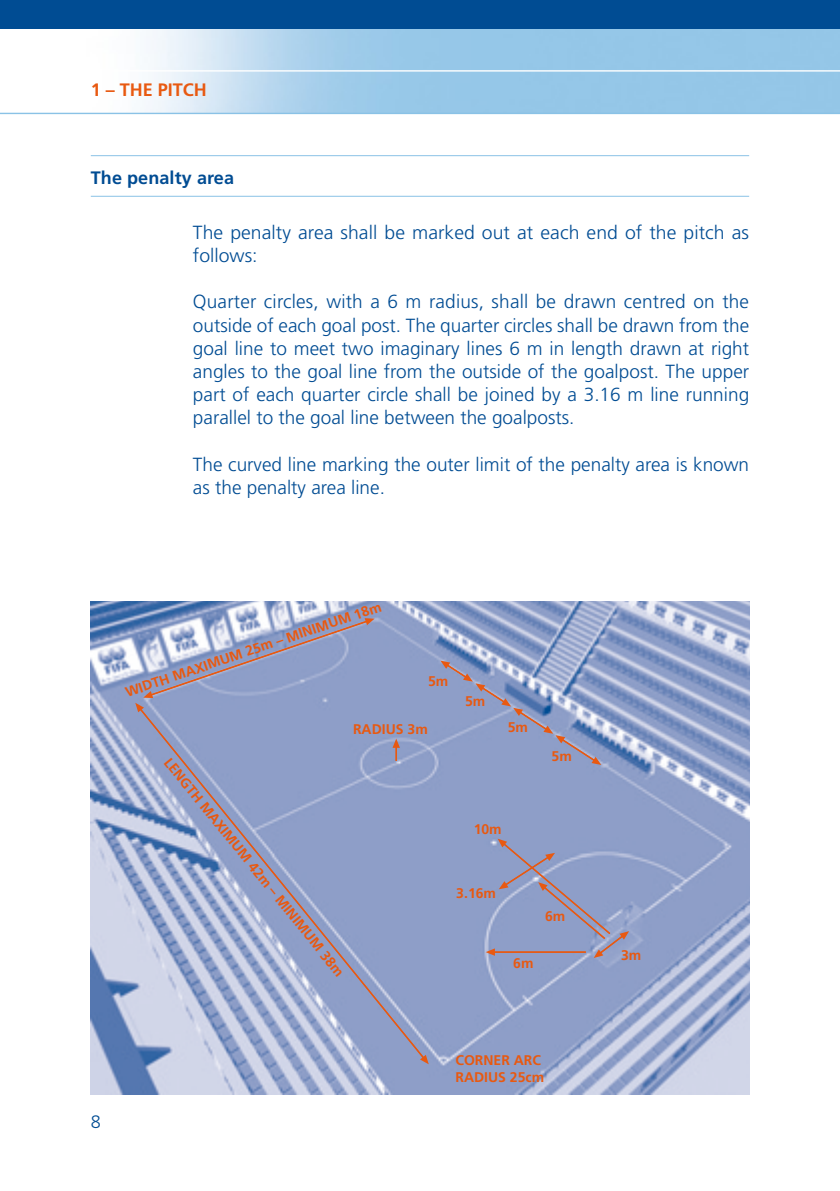
<style>
.page{position:relative;width:840px;height:1191px;background:#fff}
.page>*{position:absolute;margin:0;border:0;box-sizing:border-box;transform-origin:0 0}
.t1{font:300 19px/23.2px "Frutiger";color:#004c93}
.t2{font:700 18px "Frutiger";letter-spacing:.005em;color:#004c93}
.t3{font:700 18px "Frutiger";color:#e85911}
.t4{font:300 18px "Frutiger";color:#004c93}
.t5{font:700 14px/16.8px "Frutiger";color:#e85911}
</style>
<div class="page">
<img style="left:0;top:28px;width:839px;height:85px">
<div style="left:0;top:0;width:839px;height:28px;background:#004c93"></div>
<hr style="left:0;top:70px;width:839px;height:2px;background:#fff">
<hr style="left:0;top:113px;width:839px;height:1px;background:#8ac2e6">
<img style="left:91px;top:601px;width:657px;height:493px">
<svg style="left:440px;top:660px;width:161px;height:105px;background:#929fc4"></svg>
<svg style="left:485px;top:838px;width:143px;height:120px;background:#949cbf"></svg>
<svg style="left:138px;top:707px;width:287px;height:352px;background:#9aa7cc"></svg>
<svg style="left:420px;top:1054px;width:8px;height:10px"></svg>
<svg style="left:135px;top:618px;width:239px;height:94px;background:#99a5c8"></svg>
<hr style="left:91px;top:155px;width:657px;height:1px;background:#8ac2e6">
<hr style="left:91px;top:196px;width:657px;height:1px;background:#8ac2e6">
<p class="t3" style="left:91px;top:82px;width:118px">1 – THE PITCH</p>
<p class="t2" style="left:91px;top:170px;width:145px">The penalty area</p>
<p class="t1" style="left:193px;top:222px;width:557px">The penalty area shall be marked out at each end of the pitch as follows:</p>
<p class="t1" style="left:193px;top:292px;width:557px;text-align:justify">Quarter circles, with a 6 m radius, shall be drawn centred on the outside of each goal post. The quarter circles shall be drawn from the goal line to meet two imaginary lines 6 m in length drawn at right angles to the goal line from the outside of the goalpost. The upper part of each quarter circle shall be joined by a 3.16 m line running parallel to the goal line between the goalposts.</p>
<p class="t1" style="left:193px;top:454px;width:557px">The curved line marking the outer limit of the penalty area is known as the penalty area line.</p>
<p class="t5" style="left:123px;top:686px;width:271px;rotate:-19deg">WIDTH MAXIMUM 25m – MINIMUM 18m</p>
<p class="t5" style="left:428px;top:673px;width:22px">5m</p>
<p class="t5" style="left:173px;top:755px;width:278px;rotate:51deg">LENGTH MAXIMUM 42m – MINIMUM 38m</p>
<p class="t5" style="left:353px;top:722px;width:76px">RADIUS 3m</p>
<p class="t5" style="left:464px;top:694px;width:22px">5m</p>
<p class="t5" style="left:507px;top:720px;width:22px">5m</p>
<p class="t5" style="left:473px;top:822px;width:30px">10m</p>
<p class="t5" style="left:456px;top:886px;width:41px">3.16m</p>
<p class="t5" style="left:513px;top:955px;width:22px">6m</p>
<p class="t5" style="left:551px;top:748px;width:22px">5m</p>
<p class="t5" style="left:545px;top:909px;width:22px">6m</p>
<p class="t4" style="left:91px;top:1114px;width:12px">8</p>
<p class="t5" style="left:455px;top:1052px;width:90px">CORNER ARC<br>RADIUS 25cm</p>
<p class="t5" style="left:620px;top:948px;width:22px">3m</p>
</div>
